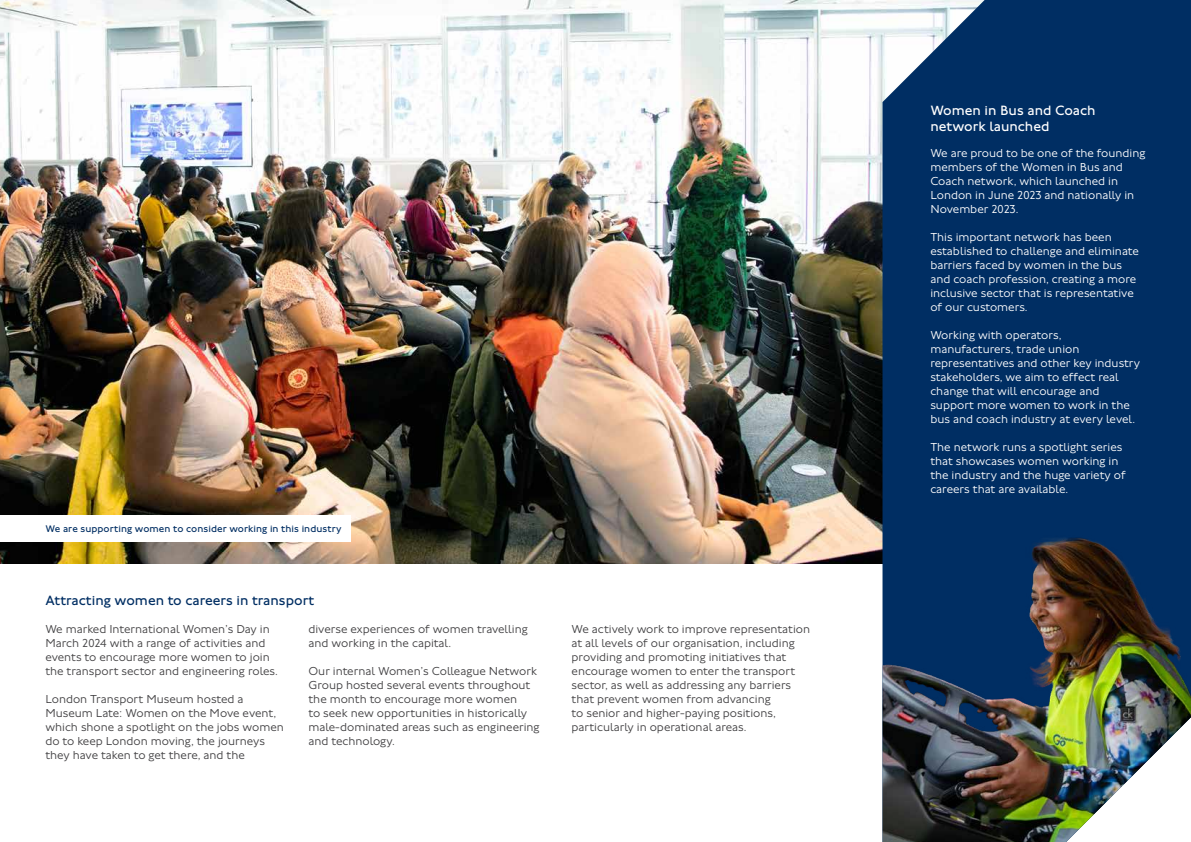
<style>
.page{position:relative;width:1191px;height:842px;background:#fff}
.page>*{position:absolute;margin:0;border:0;box-sizing:border-box;transform-origin:0 0}
.Body_Heading_14_16_BLUE_H3{font:14px "Johnston 100";color:#002e63}
.Body_Heading_14_16_WO_H3{font:14px/16px "Johnston 100";color:#fff}
.Body_12_14_P{font:300 12px/14px "Johnston 100";color:#414042}
.Body_12_14_WO_P{font:300 12px/14px "Johnston 100";color:#fff}
.Image_Caption_10_12_BLUE_P{font:10px "Johnston 100";letter-spacing:.005em;color:#002e63}
</style>
<div class="page">
<img style="left:0;top:0;width:882px;height:563px">
<div style="left:882px;top:0;width:309px;height:507px;background:#002e63"></div>
<img style="left:882px;top:507px;width:309px;height:335px">
<div style="left:0;top:516px;width:350px;height:26px;background:#fff"></div>
<p class="Image_Caption_10_12_BLUE_P" style="left:45px;top:523px;width:298px">We are supporting women to consider working in this industry</p>
<h3 class="Body_Heading_14_16_BLUE_H3" style="left:45px;top:593px;width:270px">Attracting women to careers in transport</h3>
<p class="Body_12_14_P" style="left:45px;top:623px;width:234px">We marked International Women’s Day in March 2024 with a range of activities and events to encourage more women to join the transport sector and engineering roles.</p>
<p class="Body_12_14_P" style="left:45px;top:693px;width:240px">London Transport Museum hosted a Museum Late: Women on the Move event, which shone a spotlight on the jobs women do to keep London moving, the journeys they have taken to get there, and the</p>
<p class="Body_12_14_P" style="left:308px;top:623px;width:221px">diverse experiences of women travelling and working in the capital.</p>
<p class="Body_12_14_P" style="left:308px;top:665px;width:233px">Our internal Women’s Colleague Network Group hosted several events throughout the month to encourage more women<br>to seek new opportunities in historically male-dominated areas such as engineering and technology.</p>
<p class="Body_12_14_P" style="left:571px;top:623px;width:240px">We actively work to improve representation at all levels of our organisation, including providing and promoting initiatives that encourage women to enter the transport sector, as well as addressing any barriers that prevent women from advancing<br>to senior and higher-paying positions, particularly in operational areas.</p>
<h3 class="Body_Heading_14_16_WO_H3" style="left:930px;top:103px;width:167px">Women in Bus and Coach network launched</h3>
<p class="Body_12_14_WO_P" style="left:930px;top:147px;width:217px">We are proud to be one of the founding members of the Women in Bus and<br>Coach network, which launched in<br>London in June 2023 and nationally in<br>November 2023.</p>
<p class="Body_12_14_WO_P" style="left:930px;top:231px;width:210px">This important network has been established to challenge and eliminate barriers faced by women in the bus and coach profession, creating a more inclusive sector that is representative of our customers.</p>
<p class="Body_12_14_WO_P" style="left:930px;top:329px;width:211px">Working with operators, manufacturers, trade union representatives and other key industry stakeholders, we aim to effect real change that will encourage and support more women to work in the bus and coach industry at every level.</p>
<p class="Body_12_14_WO_P" style="left:930px;top:441px;width:197px">The network runs a spotlight series that showcases women working in the industry and the huge variety of careers that are available.</p>
</div>
